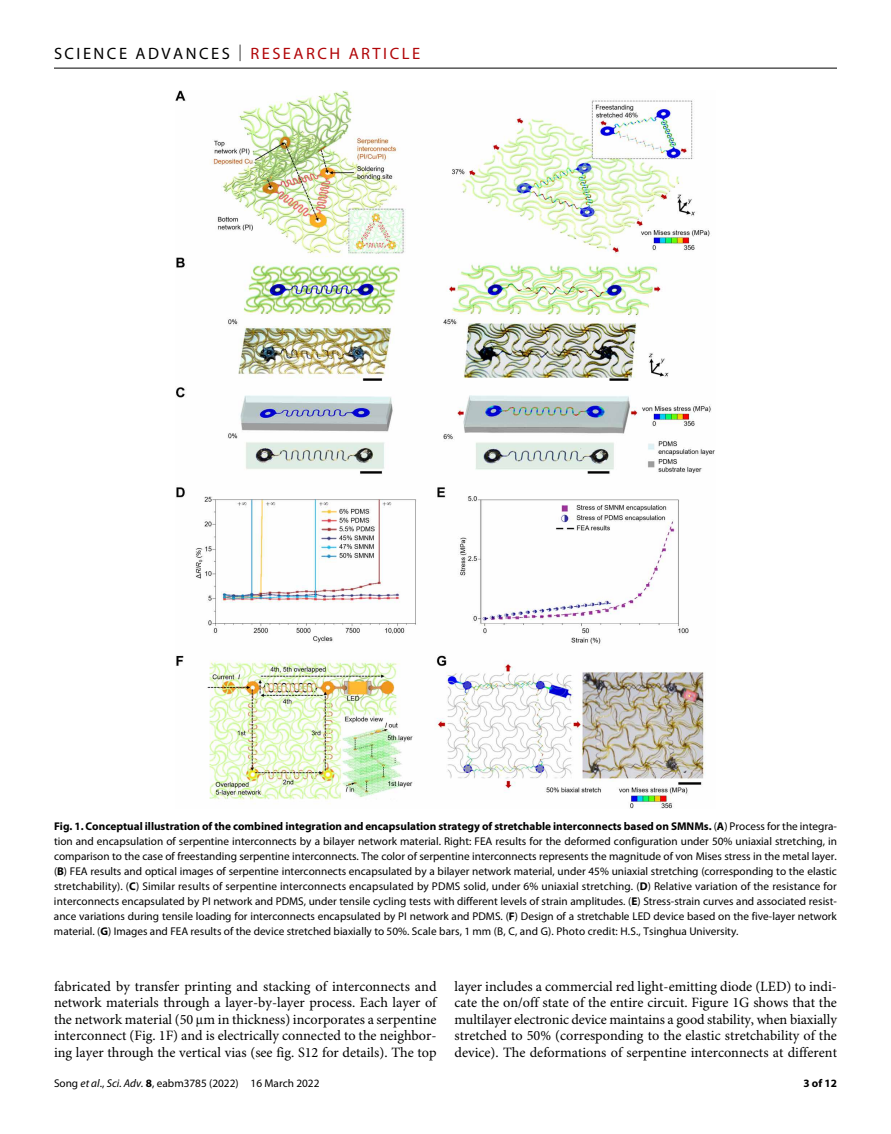
<style>
.page{position:relative;width:891px;height:1134px;background:#fff}
.page>*{position:absolute;margin:0;border:0;box-sizing:border-box;transform-origin:0 0}
.t1{font:16.5px "Myriad Pro";letter-spacing:.15em;color:#000}
.t2{font:14.25px/16.5px "Minion Pro";color:#000;text-align:justify}
.t3{font:11.25px/15px "Myriad Pro";color:#000;text-align:justify}
.t4{font:700 11.25px "Myriad Pro";color:#000}
.s1{font-weight:300}
.s2{color:#b10508}
.s3{font-weight:700}
.s4{font-style:italic}
</style>
<div class="page">
<hr style="left:54px;top:68px;width:783px;height:1px;background:#000">
<img style="left:176px;top:90px;width:539px;height:719px">
<h1 class="t1" style="left:54px;top:40px;width:368px">SCIENCE ADVANCES <span class="s1">|</span> <span class="s2">RESEARCH ARTICLE</span></h1>
<p class="t3" style="left:54px;top:819px;width:785px"><span class="s3">Fig. 1. Conceptual illustration of the combined integration and encapsulation strategy of stretchable interconnects based on SMNMs.</span> (<span class="s3">A</span>) Process for the integra&shy;tion and encapsulation of serpentine interconnects by a bilayer network material. Right: FEA results for the deformed configuration under 50% uniaxial stretching, in comparison to the case of freestanding serpentine interconnects. The color of serpentine interconnects represents the magnitude of von Mises stress in the metal layer. (<span class="s3">B</span>) FEA results and optical images of serpentine interconnects encapsulated by a bilayer network material, under 45% uniaxial stretching (corresponding to the elastic stretchability). (<span class="s3">C</span>) Similar results of serpentine interconnects encapsulated by PDMS solid, under 6% uniaxial stretching. (<span class="s3">D</span>) Relative variation of the resistance for interconnects encapsulated by PI network and PDMS, under tensile cycling tests with different levels of strain amplitudes. (<span class="s3">E</span>) Stress-strain curves and associated resist&shy;ance variations during tensile loading for interconnects encapsulated by PI network and PDMS. (<span class="s3">F</span>) Design of a stretchable LED device based on the five-layer network material. (<span class="s3">G</span>) Images and FEA results of the device stretched biaxially to 50%. Scale bars, 1 mm (B, C, and G). Photo credit: H.S., Tsinghua University.</p>
<p class="t2" style="left:54px;top:979px;width:384px">fabricated by transfer printing and stacking of interconnects and network materials through a layer-by-layer process. Each layer of the network material (50 m in thickness) incorporates a serpentine interconnect (Fig. 1F) and is electrically connected to the neighbor&shy;ing layer through the vertical vias (see fig. S12 for details). The top</p>
<p class="t2" style="left:454px;top:979px;width:384px">layer includes a commercial red light-emitting diode (LED) to indi&shy;cate the on/off state of the entire circuit. Figure 1G shows that the multilayer electronic device maintains a good stability, when biaxially stretched to 50% (corresponding to the elastic stretchability of the device). The deformations of serpentine interconnects at different</p>
<p class="t3" style="left:54px;top:1076px;width:267px">Song <span class="s4">et al</span>., <span class="s4">Sci. Adv.</span> <span class="s3">8</span>, eabm3785 (2022) 16 March 2022</p>
<p class="t4" style="left:803px;top:1074px;width:35px">3 of 12</p>
</div>
